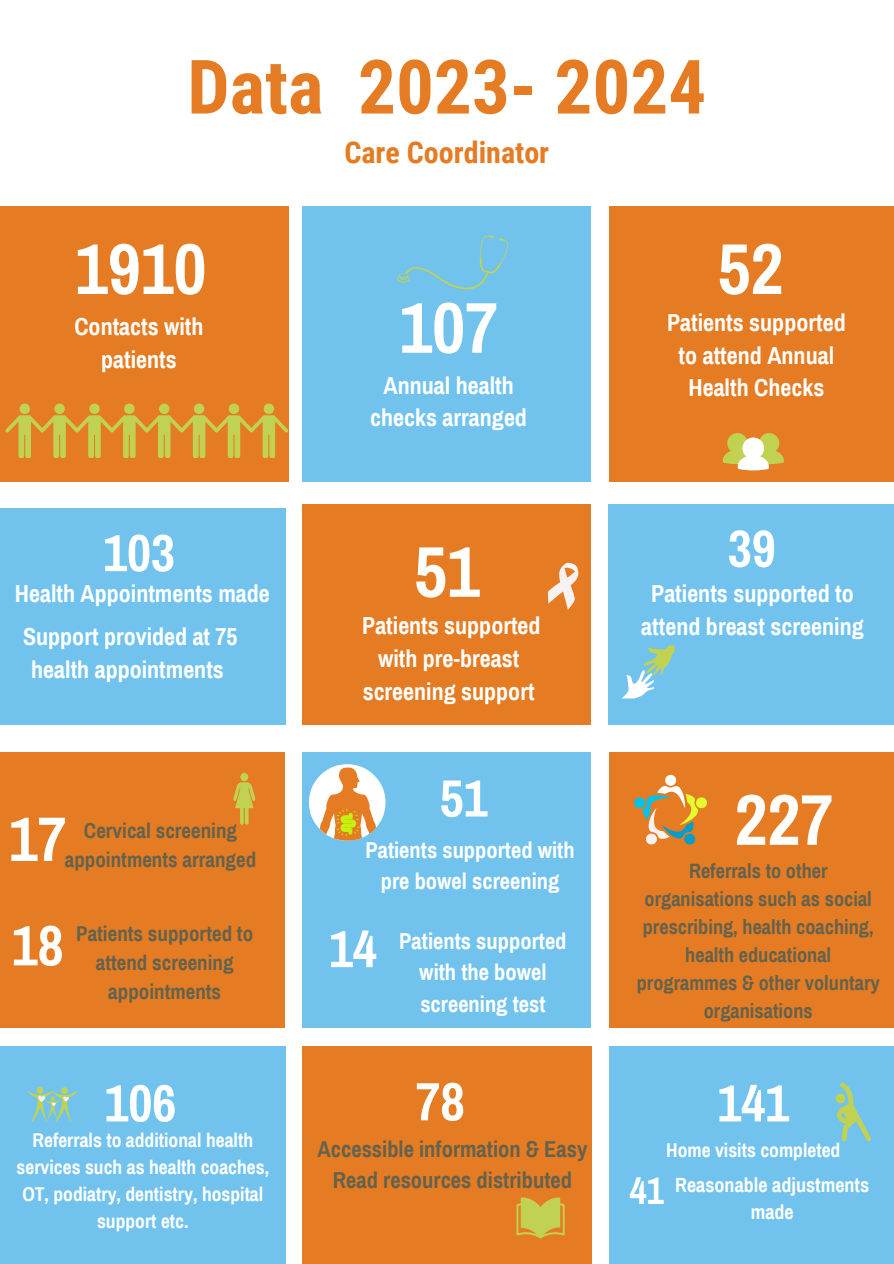
<style>
.page{position:relative;width:894px;height:1264px;background:#fff}
.page>*{position:absolute;margin:0;border:0;box-sizing:border-box;transform-origin:0 0}
.t1{font:700 75px "Roboto Condensed";color:#e57c23}
.t2{font:700 72px "Archivo Narrow";color:#fff}
.t3{font:700 63px "Archivo Narrow";color:#fff}
.t4{font:700 57px "Archivo Narrow";color:#fff}
.t5{font:700 54px "Archivo Narrow";color:#fff}
.t6{font:700 52.5px "Archivo Narrow";color:#fff}
.t7{font:700 37.5px "Archivo Narrow";color:#fff}
.t8{font:700 30px "Roboto Condensed";color:#e57c23}
.t9{font:27px "Roboto Condensed";color:#f8f1f1}
.t10{font:700 24px/32.7px "Archivo Narrow";color:#fff;text-align:center}
.t11{font:700 22.5px/31.5px "Archivo Narrow";color:#fff;text-align:center}
.t12{font:700 22.5px/31.5px "Archivo Narrow";color:#64624d;text-align:center}
.t13{font:700 21px/29.2px "Archivo Narrow";color:#64624d;text-align:center}
.t14{font:700 20.25px/28.2px "Archivo Narrow";color:#64624d;text-align:center}
.t15{font:700 20.1px/27px "Archivo Narrow";color:#fff;text-align:center}
.t16{font:700 19.5px/27px "Archivo Narrow";color:#fff;text-align:center}
</style>
<div class="page">
<div style="left:0;top:206px;width:288px;height:276px;background:#e57c23"></div>
<div style="left:302px;top:206px;width:289px;height:276px;background:#71c3ee"></div>
<div style="left:608px;top:206px;width:285px;height:276px;background:#e57c23"></div>
<div style="left:0;top:509px;width:285px;height:215px;background:#71c3ee"></div>
<div style="left:302px;top:504px;width:289px;height:220px;background:#e57c23"></div>
<div style="left:608px;top:504px;width:285px;height:220px;background:#71c3ee"></div>
<div style="left:302px;top:751px;width:289px;height:276px;background:#71c3ee"></div>
<div style="left:0;top:751px;width:285px;height:276px;background:#e57c23"></div>
<div style="left:302px;top:1045px;width:289px;height:218px;background:#e57c23"></div>
<div style="left:608px;top:752px;width:285px;height:275px;background:#e57c23"></div>
<div style="left:608px;top:1045px;width:285px;height:218px;background:#71c3ee"></div>
<div style="left:0;top:1045px;width:285px;height:218px;background:#71c3ee"></div>
<svg style="left:5px;top:403px;width:283px;height:55px"></svg>
<svg style="left:516px;top:1197px;width:48px;height:41px"></svg>
<svg style="left:397px;top:235px;width:111px;height:55px"></svg>
<div style="left:240px;top:772px;width:8px;height:9px;background:#c1d252;border-radius:50%"></div>
<svg style="left:233px;top:782px;width:23px;height:43px"></svg>
<svg style="left:548px;top:562px;width:31px;height:48px"></svg>
<svg style="left:622px;top:645px;width:52px;height:53px"></svg>
<svg style="left:309px;top:764px;width:76px;height:76px"></svg>
<svg style="left:634px;top:774px;width:72px;height:71px"></svg>
<svg style="left:37px;top:1086px;width:6px;height:7px"></svg>
<div style="left:61px;top:1087px;width:7px;height:6px;background:#c1d252;border-radius:50%"></div>
<svg style="left:27px;top:1090px;width:50px;height:32px"></svg>
<svg style="left:837px;top:1082px;width:33px;height:59px"></svg>
<div style="left:835px;top:1093px;width:10px;height:10px;background:#c1d252;border-radius:50%"></div>
<svg style="left:722px;top:433px;width:61px;height:37px"></svg>
<p class="t1" style="left:187px;top:44px;width:520px">Data 2023- 2024</p>
<p class="t2" style="left:75px;top:231px;width:133px">1910</p>
<h3 class="t10" style="left:74px;top:310px;width:130px">Contacts with patients</h3>
<p class="t6" style="left:103px;top:525px;width:73px">103</p>
<h5 class="t10" style="left:15px;top:577px;width:256px">Health Appointments made</h5>
<h5 class="t10" style="left:23px;top:620px;width:216px">Support provided at 75 health appointments</h5>
<h5 class="t3" style="left:9px;top:805px;width:59px">17</h5>
<h5 class="t13" style="left:65px;top:815px;width:193px">Cervical screening appointments arranged</h5>
<p class="t8" style="left:344px;top:135px;width:206px">Care Coordinator</p>
<h5 class="t2" style="left:399px;top:289px;width:100px">107</h5>
<p class="t10" style="left:370px;top:369px;width:158px">Annual health checks arranged</p>
<p class="t2" style="left:414px;top:533px;width:67px">51</p>
<h5 class="t10" style="left:362px;top:610px;width:180px">Patients supported with pre-breast screening support</h5>
<p class="t6" style="left:439px;top:770px;width:49px">51</p>
<p class="t11" style="left:365px;top:834px;width:211px">Patients supported with pre bowel screening</p>
<p class="t4" style="left:12px;top:915px;width:53px">18</p>
<p class="t6" style="left:329px;top:921px;width:49px">14</p>
<h1 class="t11" style="left:399px;top:925px;width:169px">Patients supported with the bowel screening test</h1>
<p class="t13" style="left:76px;top:918px;width:178px">Patients supported to attend screening appointments</p>
<p class="t2" style="left:717px;top:231px;width:67px">52</p>
<p class="t10" style="left:667px;top:307px;width:180px">Patients supported to attend Annual<br>Health Checks</p>
<h1 class="t6" style="left:727px;top:520px;width:49px">39</h1>
<h1 class="t10" style="left:641px;top:577px;width:224px">Patients supported to attend breast screening</h1>
<p class="t2" style="left:734px;top:781px;width:100px">227</p>
<h5 class="t14" style="left:636px;top:856px;width:244px">Referrals to other organisations such as social prescribing, health coaching, health educational programmes &amp; other voluntary organisations</h5>
<h5 class="t6" style="left:104px;top:1075px;width:73px">106</h5>
<h5 class="t16" style="left:17px;top:1126px;width:254px">Referrals to additional health services such as health coaches,<br>OT, podiatry, dentistry, hospital support etc.</h5>
<p class="t5" style="left:415px;top:1072px;width:51px">78</p>
<p class="t6" style="left:717px;top:1075px;width:73px">141</p>
<h2 class="t12" style="left:317px;top:1133px;width:271px">Accessible information &amp; Easy<br>Read resources distributed</h2>
<h1 class="t9" style="left:680px;top:1129px;width:125px">Page 05/10</h1>
<p class="t16" style="left:666px;top:1136px;width:176px">Home visits completed</p>
<p class="t7" style="left:629px;top:1171px;width:36px">41</p>
<h2 class="t15" style="left:675px;top:1172px;width:195px">Reasonable adjustments made</h2>
</div>
